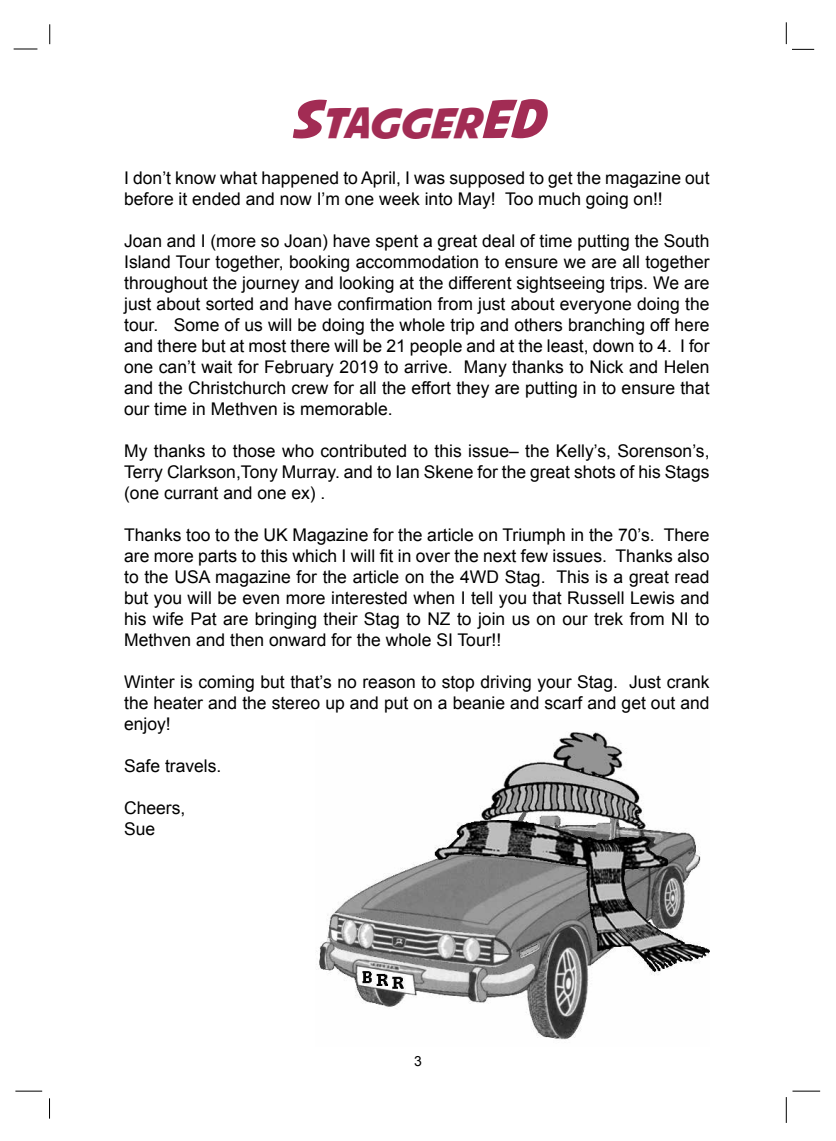
<style>
.page{position:relative;width:836px;height:1141px;background:#fff}
.page>*{position:absolute;margin:0;border:0;box-sizing:border-box;transform-origin:0 0}
.t1{font:42px "Avengeance Mightiest Avenger";letter-spacing:-.02em;color:#a22c54}
.t2{font:17.5px/21px "Arial";color:#000;text-align:justify}
.t3{font:14px "Arial";color:#000}
.s1{font-size:52.5px}
</style>
<div class="page">
<svg style="left:49px;top:24px;width:1px;height:20px"></svg>
<svg style="left:14px;top:49px;width:23px;height:1px"></svg>
<svg style="left:15px;top:1091px;width:27px;height:1px"></svg>
<svg style="left:49px;top:1098px;width:1px;height:21px"></svg>
<svg style="left:786px;top:1091px;width:34px;height:32px"></svg>
<svg style="left:786px;top:22px;width:28px;height:28px"></svg>
<img style="left:316px;top:732px;width:393px;height:308px">
<h1 class="t1" style="left:291px;top:104px;width:253px"><span class="s1">s</span>TAGGER<span class="s1">ED</span></h1>
<p class="t2" style="left:124px;top:167px;width:587px">I don’t know what happened to April, I was supposed to get the magazine out before it ended and now I’m one week into May! Too much going on!!</p>
<p class="t2" style="left:124px;top:230px;width:587px">Joan and I (more so Joan) have spent a great deal of time putting the South Island Tour together, booking accommodation to ensure we are all together throughout the journey and looking at the different sightseeing trips. We are just about sorted and have confirmation from just about everyone doing the tour. Some of us will be doing the whole trip and others branching off here and there but at most there will be 21 people and at the least, down to 4. I for one can’t wait for February 2019 to arrive. Many thanks to Nick and Helen and the Christchurch crew for all the effort they are putting in to ensure that our time in Methven is memorable.</p>
<p class="t2" style="left:124px;top:440px;width:587px">My thanks to those who contributed to this issue– the Kelly’s, Sorenson’s, Terry Clarkson,Tony Murray. and to Ian Skene for the great shots of his Stags (one currant and one ex) .</p>
<p class="t2" style="left:124px;top:524px;width:587px">Thanks too to the UK Magazine for the article on Triumph in the 70’s. There are more parts to this which I will fit in over the next few issues. Thanks also to the USA magazine for the article on the 4WD Stag. This is a great read but you will be even more interested when I tell you that Russell Lewis and his wife Pat are bringing their Stag to NZ to join us on our trek from NI to Methven and then onward for the whole SI Tour!!</p>
<p class="t2" style="left:124px;top:671px;width:587px">Winter is coming but that’s no reason to stop driving your Stag. Just crank the heater and the stereo up and put on a beanie and scarf and get out and enjoy!</p>
<p class="t2" style="left:124px;top:755px;width:99px">Safe travels.</p>
<p class="t2" style="left:124px;top:797px;width:63px">Cheers,<br>Sue</p>
<p class="t3" style="left:414px;top:1052px;width:9px">3</p>
</div>
